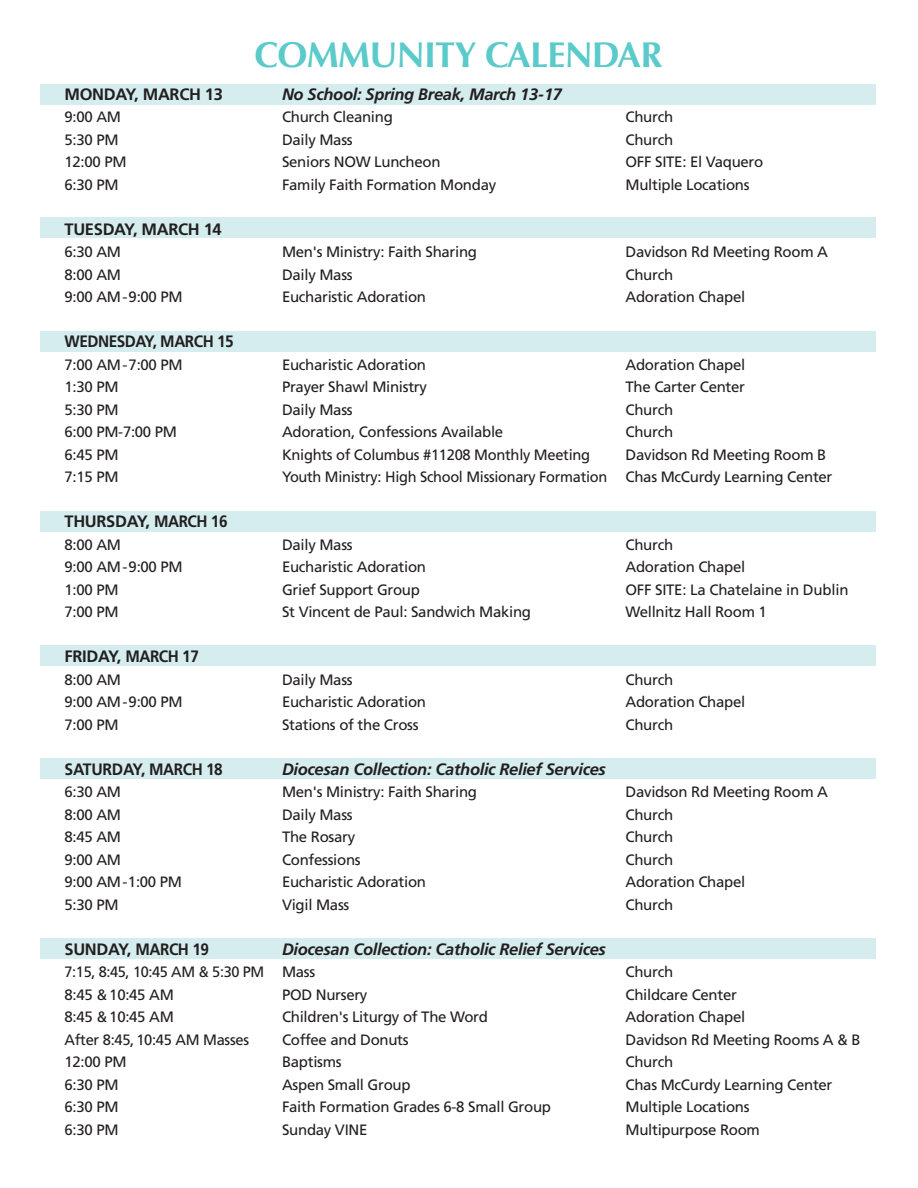
<style>
.page{position:relative;width:918px;height:1188px;background:#fff}
.page>*{position:absolute;margin:0;border:0;box-sizing:border-box;transform-origin:0 0}
.t1{font:700 36px "Optima";letter-spacing:-.02em;color:#5bcaca}
.t2{font:italic 700 16.5px "Frutiger LT Std";letter-spacing:-.02em;color:#231f20}
.t3{font:700 16.5px "Frutiger LT Std";letter-spacing:-.03em;color:#231f20}
.t4{font:700 16.5px "Frutiger LT Std";letter-spacing:-.03em;color:#231f20;scale:.93 1}
.t5{font:700 16.5px "Frutiger LT Std";letter-spacing:-.03em;color:#231f20;scale:.96 1}
.t6{font:15px "Frutiger LT Std";letter-spacing:-.02em;color:#231f20}
</style>
<div class="page">
<div style="left:40px;top:84px;width:836px;height:20px;background:#d5edee"></div>
<div style="left:40px;top:217px;width:836px;height:20px;background:#d5edee"></div>
<div style="left:40px;top:332px;width:836px;height:20px;background:#d5edee"></div>
<div style="left:40px;top:511px;width:836px;height:20px;background:#d5edee"></div>
<div style="left:40px;top:646px;width:836px;height:20px;background:#d5edee"></div>
<div style="left:40px;top:758px;width:836px;height:20px;background:#d5edee"></div>
<div style="left:40px;top:938px;width:836px;height:21px;background:#d5edee"></div>
<p class="t1" style="left:254px;top:34px;width:410px">COMMUNITY CALENDAR</p>
<p class="t3" style="left:65px;top:84px;width:160px">MONDAY, MARCH 13</p>
<p class="t2" style="left:282px;top:84px;width:282px">No School: Spring Break, March 13-17</p>
<p class="t6" style="left:65px;top:108px;width:58px">9:00 AM</p>
<p class="t6" style="left:282px;top:108px;width:112px">Church Cleaning</p>
<p class="t6" style="left:626px;top:108px;width:49px">Church</p>
<p class="t6" style="left:65px;top:131px;width:56px">5:30 PM</p>
<p class="t6" style="left:282px;top:131px;width:72px">Daily Mass</p>
<p class="t6" style="left:626px;top:131px;width:49px">Church</p>
<p class="t6" style="left:65px;top:153px;width:64px">12:00 PM</p>
<p class="t6" style="left:282px;top:153px;width:160px">Seniors NOW Luncheon</p>
<p class="t6" style="left:626px;top:153px;width:139px">OFF SITE: El Vaquero</p>
<p class="t6" style="left:65px;top:176px;width:56px">6:30 PM</p>
<p class="t6" style="left:282px;top:176px;width:216px">Family Faith Formation Monday</p>
<p class="t6" style="left:626px;top:176px;width:126px">Multiple Locations</p>
<p class="t3" style="left:65px;top:219px;width:159px">TUESDAY, MARCH 14</p>
<p class="t6" style="left:65px;top:243px;width:58px">6:30 AM</p>
<p class="t6" style="left:282px;top:243px;width:196px">Men's Ministry: Faith Sharing</p>
<p class="t6" style="left:626px;top:243px;width:204px">Davidson Rd Meeting Room A</p>
<p class="t6" style="left:65px;top:266px;width:58px">8:00 AM</p>
<p class="t6" style="left:282px;top:266px;width:72px">Daily Mass</p>
<p class="t6" style="left:626px;top:266px;width:49px">Church</p>
<p class="t6" style="left:65px;top:288px;width:120px">9:00 AM - 9:00 PM</p>
<p class="t6" style="left:282px;top:288px;width:146px">Eucharistic Adoration</p>
<p class="t6" style="left:626px;top:288px;width:121px">Adoration Chapel</p>
<p class="t4" style="left:65px;top:332px;width:183px">WEDNESDAY, MARCH 15</p>
<p class="t6" style="left:65px;top:356px;width:120px">7:00 AM - 7:00 PM</p>
<p class="t6" style="left:282px;top:356px;width:146px">Eucharistic Adoration</p>
<p class="t6" style="left:626px;top:356px;width:121px">Adoration Chapel</p>
<p class="t6" style="left:65px;top:378px;width:56px">1:30 PM</p>
<p class="t6" style="left:282px;top:378px;width:146px">Prayer Shawl Ministry</p>
<p class="t6" style="left:626px;top:378px;width:121px">The Carter Center</p>
<p class="t6" style="left:65px;top:401px;width:56px">5:30 PM</p>
<p class="t6" style="left:282px;top:401px;width:72px">Daily Mass</p>
<p class="t6" style="left:626px;top:401px;width:49px">Church</p>
<p class="t6" style="left:65px;top:423px;width:114px">6:00 PM-7:00 PM</p>
<p class="t6" style="left:282px;top:423px;width:223px">Adoration, Confessions Available</p>
<p class="t6" style="left:626px;top:423px;width:49px">Church</p>
<p class="t6" style="left:65px;top:446px;width:56px">6:45 PM</p>
<p class="t6" style="left:282px;top:446px;width:310px">Knights of Columbus #11208 Monthly Meeting</p>
<p class="t6" style="left:626px;top:446px;width:202px">Davidson Rd Meeting Room B</p>
<p class="t6" style="left:65px;top:468px;width:56px">7:15 PM</p>
<p class="t6" style="left:282px;top:468px;width:552px">Youth Ministry: High School Missionary Formation Chas McCurdy Learning Center</p>
<p class="t3" style="left:65px;top:512px;width:165px">THURSDAY, MARCH 16</p>
<p class="t6" style="left:65px;top:536px;width:58px">8:00 AM</p>
<p class="t6" style="left:282px;top:536px;width:72px">Daily Mass</p>
<p class="t6" style="left:626px;top:536px;width:49px">Church</p>
<p class="t6" style="left:65px;top:558px;width:120px">9:00 AM - 9:00 PM</p>
<p class="t6" style="left:282px;top:558px;width:146px">Eucharistic Adoration</p>
<p class="t6" style="left:626px;top:558px;width:121px">Adoration Chapel</p>
<p class="t6" style="left:65px;top:581px;width:56px">1:00 PM</p>
<p class="t6" style="left:282px;top:581px;width:139px">Grief Support Group</p>
<p class="t6" style="left:626px;top:581px;width:224px">OFF SITE: La Chatelaine in Dublin</p>
<p class="t6" style="left:65px;top:603px;width:56px">7:00 PM</p>
<p class="t6" style="left:282px;top:603px;width:251px">St Vincent de Paul: Sandwich Making</p>
<p class="t6" style="left:626px;top:603px;width:143px">Wellnitz Hall Room 1</p>
<p class="t3" style="left:65px;top:647px;width:136px">FRIDAY, MARCH 17</p>
<p class="t6" style="left:65px;top:671px;width:58px">8:00 AM</p>
<p class="t6" style="left:282px;top:671px;width:72px">Daily Mass</p>
<p class="t6" style="left:626px;top:671px;width:49px">Church</p>
<p class="t6" style="left:65px;top:693px;width:120px">9:00 AM - 9:00 PM</p>
<p class="t6" style="left:282px;top:693px;width:146px">Eucharistic Adoration</p>
<p class="t6" style="left:626px;top:693px;width:121px">Adoration Chapel</p>
<p class="t6" style="left:65px;top:716px;width:56px">7:00 PM</p>
<p class="t6" style="left:282px;top:716px;width:138px">Stations of the Cross</p>
<p class="t6" style="left:626px;top:716px;width:49px">Church</p>
<p class="t5" style="left:65px;top:759px;width:166px">SATURDAY, MARCH 18</p>
<p class="t2" style="left:282px;top:759px;width:325px">Diocesan Collection: Catholic Relief Services</p>
<p class="t6" style="left:65px;top:783px;width:58px">6:30 AM</p>
<p class="t6" style="left:282px;top:783px;width:196px">Men's Ministry: Faith Sharing</p>
<p class="t6" style="left:626px;top:783px;width:204px">Davidson Rd Meeting Room A</p>
<p class="t6" style="left:65px;top:806px;width:58px">8:00 AM</p>
<p class="t6" style="left:282px;top:806px;width:72px">Daily Mass</p>
<p class="t6" style="left:626px;top:806px;width:49px">Church</p>
<p class="t6" style="left:65px;top:828px;width:58px">8:45 AM</p>
<p class="t6" style="left:282px;top:828px;width:75px">The Rosary</p>
<p class="t6" style="left:626px;top:828px;width:49px">Church</p>
<p class="t6" style="left:65px;top:851px;width:58px">9:00 AM</p>
<p class="t6" style="left:282px;top:851px;width:80px">Confessions</p>
<p class="t6" style="left:626px;top:851px;width:49px">Church</p>
<p class="t6" style="left:65px;top:873px;width:119px">9:00 AM-1:00 PM</p>
<p class="t6" style="left:282px;top:873px;width:146px">Eucharistic Adoration</p>
<p class="t6" style="left:626px;top:873px;width:121px">Adoration Chapel</p>
<p class="t6" style="left:65px;top:896px;width:56px">5:30 PM</p>
<p class="t6" style="left:282px;top:896px;width:69px">Vigil Mass</p>
<p class="t6" style="left:626px;top:896px;width:49px">Church</p>
<p class="t3" style="left:65px;top:939px;width:146px">SUNDAY, MARCH 19</p>
<p class="t2" style="left:282px;top:939px;width:325px">Diocesan Collection: Catholic Relief Services</p>
<p class="t6" style="left:65px;top:963px;width:252px">7:15, 8:45, 10:45 AM &amp; 5:30 PM Mass</p>
<p class="t6" style="left:626px;top:963px;width:49px">Church</p>
<p class="t6" style="left:65px;top:986px;width:111px">8:45 &amp; 10:45 AM</p>
<p class="t6" style="left:282px;top:986px;width:87px">POD Nursery</p>
<p class="t6" style="left:626px;top:986px;width:113px">Childcare Center</p>
<p class="t6" style="left:65px;top:1008px;width:111px">8:45 &amp; 10:45 AM</p>
<p class="t6" style="left:282px;top:1008px;width:207px">Children's Liturgy of The Word</p>
<p class="t6" style="left:626px;top:1008px;width:121px">Adoration Chapel</p>
<p class="t6" style="left:65px;top:1031px;width:186px">After 8:45, 10:45 AM Masses</p>
<p class="t6" style="left:282px;top:1031px;width:128px">Coffee and Donuts</p>
<p class="t6" style="left:626px;top:1031px;width:237px">Davidson Rd Meeting Rooms A &amp; B</p>
<p class="t6" style="left:65px;top:1053px;width:64px">12:00 PM</p>
<p class="t6" style="left:282px;top:1053px;width:61px">Baptisms</p>
<p class="t6" style="left:626px;top:1053px;width:49px">Church</p>
<p class="t6" style="left:65px;top:1076px;width:56px">6:30 PM</p>
<p class="t6" style="left:282px;top:1076px;width:130px">Aspen Small Group</p>
<p class="t6" style="left:626px;top:1076px;width:208px">Chas McCurdy Learning Center</p>
<p class="t6" style="left:65px;top:1098px;width:56px">6:30 PM</p>
<p class="t6" style="left:282px;top:1098px;width:270px">Faith Formation Grades 6-8 Small Group</p>
<p class="t6" style="left:626px;top:1098px;width:126px">Multiple Locations</p>
<p class="t6" style="left:65px;top:1121px;width:56px">6:30 PM</p>
<p class="t6" style="left:282px;top:1121px;width:87px">Sunday VINE</p>
<p class="t6" style="left:626px;top:1121px;width:136px">Multipurpose Room</p>
</div>
